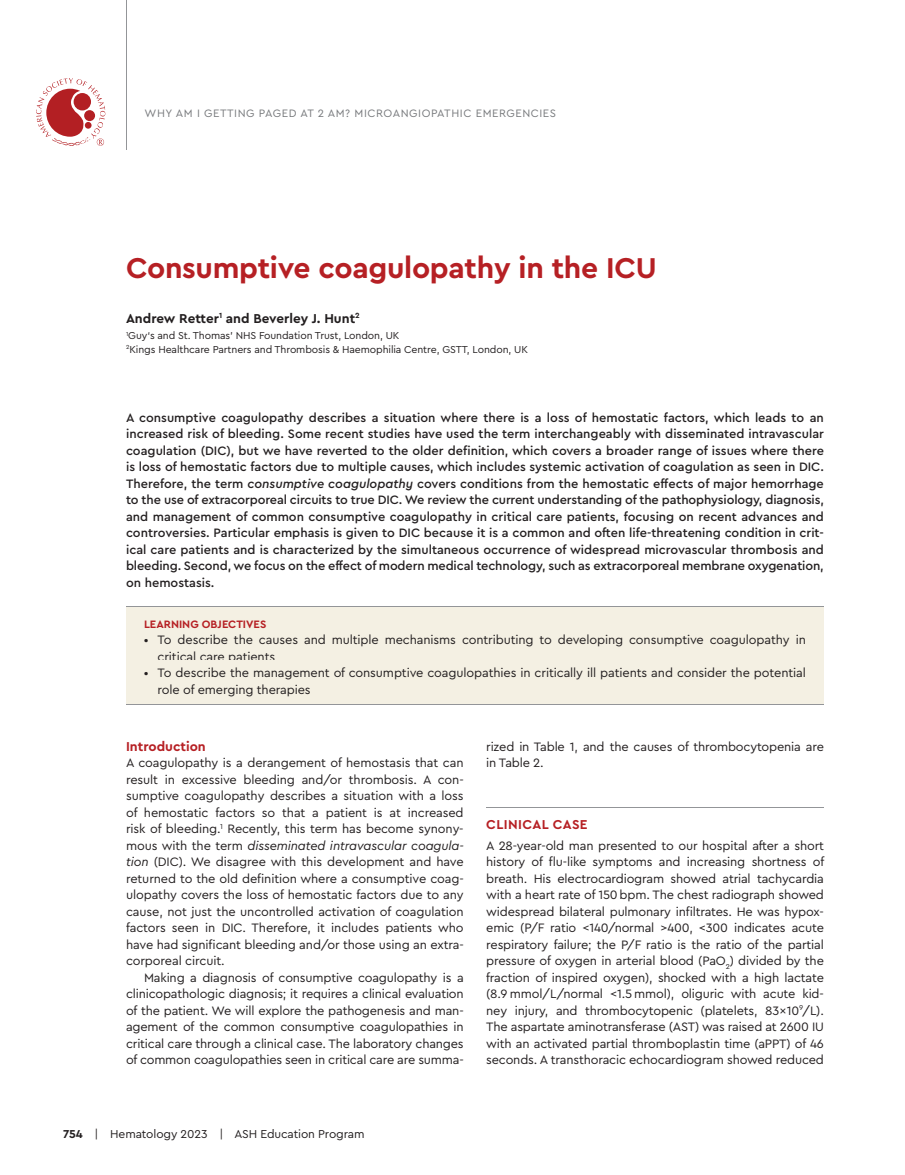
<style>
.page{position:relative;width:905px;height:1175px;background:#fff}
.page>*{position:absolute;margin:0;border:0;box-sizing:border-box;transform-origin:0 0}
.t1{font:700 30px "Cera Pro";letter-spacing:-.01em;color:#b62024}
.t2{font:700 13.5px "Cera Pro";color:#231f20}
.t3{font:700 13.5px "Cera Pro";color:#b62024}
.t4{font:700 13.5px "Cera Pro";letter-spacing:.03em;color:#b62024}
.t5{font:12.75px/16.5px "Cera Pro";letter-spacing:-.01em;color:#231f20}
.t6{font:500 12.75px/16.5px "Cera Pro";letter-spacing:-.01em;color:#231f20;text-align:justify}
.t7{font:12px "Cera Pro";letter-spacing:-.01em;color:#231f20}
.t8{font:11.25px "Cera Pro";letter-spacing:.05em;color:#76787b}
.t9{font:700 11.25px "Cera Pro";color:#b62024}
.t10{font:10.5px/13.5px "Cera Pro";letter-spacing:-.01em;color:#231f20}
.s1{font-style:italic}
.s2{font-weight:700}
</style>
<div class="page">
<svg style="left:36px;top:78px;width:69px;height:68px"></svg>
<hr style="left:126px;top:0;width:1px;height:149px;background:#939598">
<div style="left:126px;top:606px;width:698px;height:26px;background:#f4f0e3"></div>
<hr style="left:126px;top:605px;width:698px;height:1px;background:#939598">
<div style="left:126px;top:630px;width:698px;height:33px;background:#f4f0e3"></div>
<div style="left:126px;top:660px;width:698px;height:44px;background:#f4f0e3"></div>
<hr style="left:126px;top:704px;width:698px;height:1px;background:#939598">
<hr style="left:486px;top:806px;width:338px;height:1px;background:#939598">
<p class="t8" style="left:144px;top:106px;width:413px">WHY AM I GET TING PAGED AT 2 AM ? MICROANGIOPATHIC EMER GEN CIES</p>
<h1 class="t1" style="left:126px;top:248px;width:532px">Consumptive coagulopathy in the ICU</h1>
<p class="t2" style="left:126px;top:309px;width:235px">Andrew Retter <sup>1</sup> and Beverley J. Hunt <sup>2</sup></p>
<p class="t10" style="left:126px;top:329px;width:403px"><sup>1</sup> Guy‘s and St. Thomas’ NHS Foundation Trust, London, UK<br><sup>2</sup> Kings Healthcare Partners and Thrombosis &amp; Haemophilia Centre, GSTT, London, UK</p>
<p class="t6" style="left:126px;top:409px;width:699px">A con sump tive coagulopathy describes a sit u a tion where there is a loss of hemo static fac tors, which leads to an increased risk of bleed ing. Some recent stud ies have used the term inter change ably with dis sem i nated intra vas cu lar coag u la tion (DIC), but we have reverted to the older defini tion, which cov ers a broader range of issues where there is loss of hemo static fac tors due to mul ti ple causes, which includes sys temic acti va tion of coag u la tion as seen in DIC.<br>Therefore, the term <span class="s1">con sump tive coagulopathy</span> cov ers con di tions from the hemo static effects of major hem or rhage to the use of extra cor po real cir cuits to true DIC. We review the cur rent under stand ing of the path o phys i ol ogy, diag no sis, and man age ment of com mon con sump tive coagulopathy in crit i cal care patients, focus ing on recent advances and con tro ver sies. Particular empha sis is given to DIC because it is a com mon and often life - threat en ing con di tion in crit&shy;i cal care patients and is char ac ter ized by the simul ta neous occur rence of wide spread micro vas cu lar throm bo sis and bleed ing. Second, we focus on the effect of mod ern med i cal tech nol ogy, such as extra cor po real mem brane oxy gen a tion, on hemo sta sis.</p>
<p class="t9" style="left:144px;top:616px;width:124px">LEARNING OBJECTIVES</p>
<p class="t5" style="left:158px;top:631px;width:649px;text-indent:-14px">• To describe the causes and mul ti ple mech a nisms con trib ut ing to devel op ing con sump tive coagulopathy in crit i cal care patients</p>
<p class="t5" style="left:158px;top:664px;width:649px;text-indent:-14px">• To describe the man age ment of con sump tive coagulopathies in crit i cally ill patients and con sider the poten tial role of emerg ing ther a pies</p>
<p class="t3" style="left:126px;top:737px;width:81px">Introduction</p>
<p class="t5" style="left:126px;top:754px;width:339px;text-align:justify">A coagulopathy is a derange ment of hemo sta sis that can result in exces sive bleed ing and / or throm bo sis. A con&shy;sump tive coagulopathy describes a sit u a tion with a loss of hemo static fac tors so that a patient is at increased risk of bleed ing. <sup>1</sup> Recently, this term has become syn on y&shy;mous with the term <span class="s1">dis sem i nated intra vas cu lar coag u la&shy;tion</span> (DIC). We dis agree with this devel op ment and have returned to the old defini tion where a con sump tive coag&shy;ulopathy cov ers the loss of hemo static fac tors due to any cause, not just the uncon trolled acti va tion of coag u la tion fac tors seen in DIC. Therefore, it includes patients who have had sig nificant bleed ing and / or those using an extra&shy;cor po real cir cuit.</p>
<p class="t5" style="left:126px;top:968px;width:339px;text-align:justify;text-indent:18px">Making a diag no sis of con sump tive coagulopathy is a clin i co path o logic diag no sis; it requires a clin i cal eval u a tion of the patient. We will explore the path o gen e sis and man&shy;age ment of the com mon con sump tive coagulopathies in crit i cal care through a clin i cal case. The lab o ra tory changes of com mon coagulopathies seen in crit i cal care are sum ma-</p>
<p class="t5" style="left:486px;top:737px;width:339px">rized in Table 1 , and the causes of throm bo cy to pe nia are in Table 2 .</p>
<p class="t4" style="left:486px;top:815px;width:103px">CLINICAL CASE</p>
<p class="t5" style="left:486px;top:836px;width:339px;text-align:justify">A 28 - year - old man presented to our hos pi tal after a short his tory of flu - like symp toms and increas ing short ness of breath. His elec tro car dio gram showed atrial tachy car dia with a heart rate of 150 bpm. The chest radio graph showed wide spread bilat eral pul mo nary infil trates. He was hyp ox&shy;emic (P / F ratio &lt; 140 / nor mal &gt; 400, &lt; 300 indi cates acute respi ra tory fail ure; the P / F ratio is the ratio of the partial pressure of oxygen in arterial blood (PaO <sub>2</sub> ) divided by the frac tion of inspired oxy gen), shocked with a high lac tate (8.9 mmol / L / nor mal &lt; 1.5 mmol), oliguric with acute kid&shy;ney injury, and throm bo cy to pe nic (plate lets, 83 × 10 <sup>9</sup> / L).<br>The aspartate aminotransferase (AST) was raised at 2600 IU with an acti vated par tial throm bo plas tin time (aPPT) of 46 sec onds. A trans tho racic echo car dio gram showed reduced</p>
<p class="t7" style="left:63px;top:1126px;width:303px"><span class="s2">754</span> | Hematology 2023 | ASH Education Program</p>
</div>
